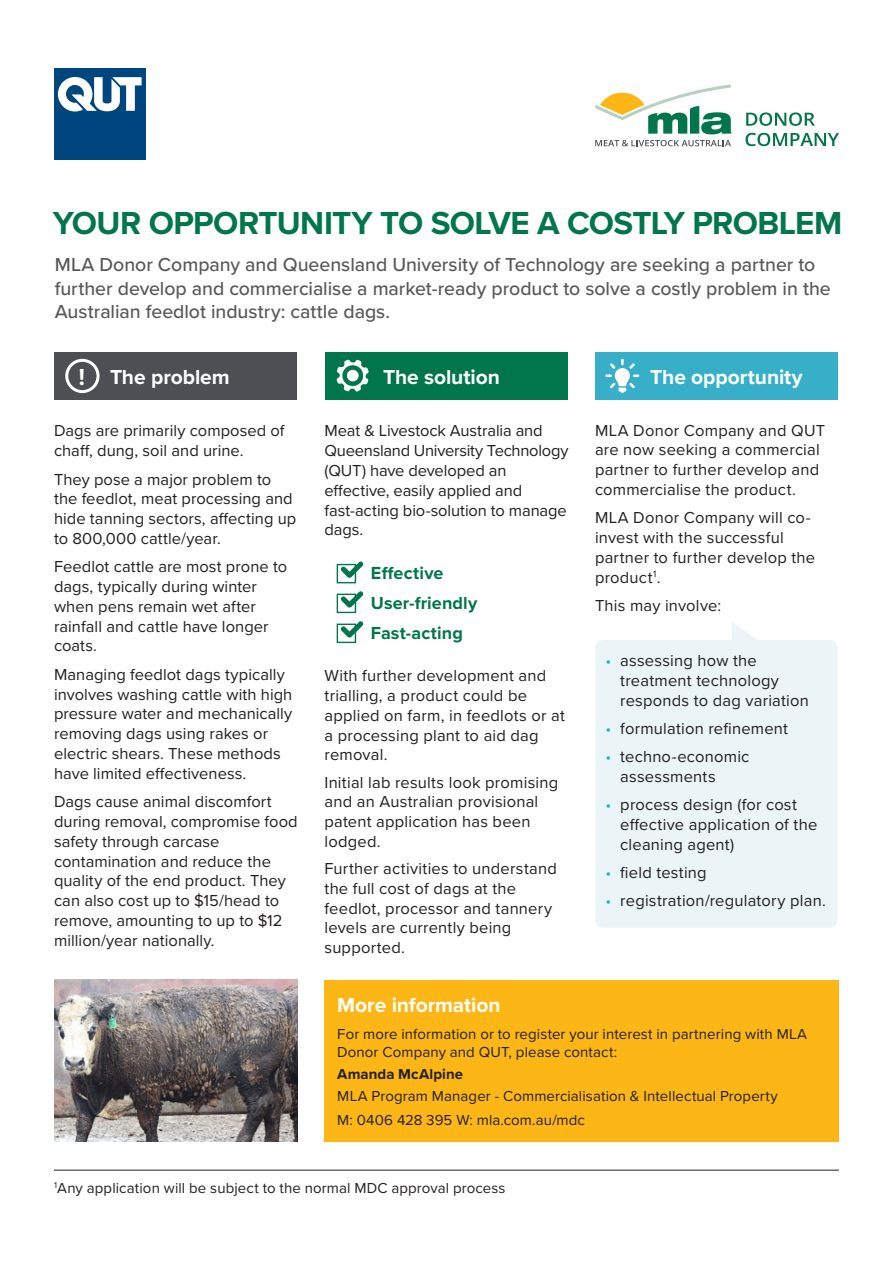
<style>
.page{position:relative;width:893px;height:1263px;background:#fff}
.page>*{position:absolute;margin:0;border:0;box-sizing:border-box;transform-origin:0 0}
.heading_1{font:700 33px "Proxima Nova";letter-spacing:-.02em;color:#00764a}
.t1{font:700 24px "Proxima Nova";color:#fff}
.body{font:700 21px "Proxima Nova";letter-spacing:-.005em;color:#fff}
.heading_1-2{font:500 19.5px/23.4px "Proxima Nova";letter-spacing:-.005em;color:#57585a}
.body-2{font:700 18px "Proxima Nova";letter-spacing:.01em;color:#00764a}
.body-3{font:16.5px/19.8px "Proxima Nova";letter-spacing:.005em;color:#231f20}
.body-4{font:15px/18px "Proxima Nova";letter-spacing:.01em;color:#231f20}
.body-5{font:700 15px "Proxima Nova";letter-spacing:.005em;color:#231f20}
.s1{color:#37afc8}
</style>
<div class="page">
<div style="left:54px;top:68px;width:91px;height:92px;background:#00467e"></div>
<svg style="left:58px;top:77px;width:84px;height:34px"></svg>
<svg style="left:746px;top:112px;width:69px;height:14px"></svg>
<svg style="left:745px;top:133px;width:94px;height:13px"></svg>
<svg style="left:595px;top:84px;width:137px;height:50px"></svg>
<svg style="left:595px;top:140px;width:136px;height:6px"></svg>
<div style="left:324px;top:980px;width:515px;height:161px;background:#fcb615"></div>
<div style="left:55px;top:352px;width:242px;height:48px;background:#4d4f54"></div>
<div style="left:325px;top:352px;width:242px;height:48px;background:#00764a"></div>
<div style="left:595px;top:352px;width:242px;height:48px;background:#37afc8"></div>
<div style="left:65px;top:359px;width:35px;height:34px;border:3px solid #fff;border-radius:50%"></div>
<svg style="left:605px;top:359px;width:34px;height:34px"></svg>
<svg style="left:336px;top:359px;width:33px;height:33px"></svg>
<hr style="left:54px;top:1170px;width:785px;height:1px;background:#231f20">
<img style="left:54px;top:980px;width:244px;height:161px">
<svg style="left:341px;top:561px;width:22px;height:17px"></svg>
<svg style="left:341px;top:591px;width:22px;height:16px"></svg>
<svg style="left:341px;top:621px;width:22px;height:16px"></svg>
<div style="left:337px;top:564px;width:19px;height:19px;border:1px solid #00764a"></div>
<div style="left:337px;top:594px;width:19px;height:19px;border:1px solid #00764a"></div>
<div style="left:337px;top:624px;width:19px;height:19px;border:1px solid #00764a"></div>
<div style="left:595px;top:640px;width:242px;height:288px;background:#ebf4f7;border-radius:9px"></div>
<svg style="left:732px;top:623px;width:25px;height:17px"></svg>
<p class="heading_1" style="left:53px;top:203px;width:791px">YOUR OPPORTUNITY TO SOLVE A COSTLY PROBLEM</p>
<p class="heading_1-2" style="left:55px;top:252px;width:777px">MLA Donor Company and Queensland University of Technology are seeking a partner to further develop and commercialise a market-ready product to solve a costly problem in the<br>Australian feedlot industry: cattle dags.</p>
<p class="t1" style="left:79px;top:363px;width:8px">!</p>
<p class="body" style="left:110px;top:365px;width:121px">The problem</p>
<p class="body" style="left:383px;top:365px;width:118px">The solution</p>
<p class="body" style="left:650px;top:365px;width:154px">The opportunity</p>
<p class="body-3" style="left:54px;top:420px;width:232px">Dags are primarily composed of chaff, dung, soil and urine.</p>
<p class="body-3" style="left:54px;top:468px;width:244px">They pose a major problem to the feedlot, meat processing and hide tanning sectors, affecting up to 800,000 cattle/year.</p>
<p class="body-3" style="left:54px;top:556px;width:235px">Feedlot cattle are most prone to dags, typically during winter when pens remain wet after rainfall and cattle have longer coats.</p>
<p class="body-3" style="left:54px;top:664px;width:240px">Managing feedlot dags typically involves washing cattle with high pressure water and mechanically removing dags using rakes or electric shears. These methods have limited effectiveness.</p>
<p class="body-3" style="left:54px;top:791px;width:245px">Dags cause animal discomfort during removal, compromise food safety through carcase contamination and reduce the quality of the end product. They can also cost up to $15/head to remove, amounting to up to $12 million/year nationally.</p>
<p class="body-3" style="left:324px;top:420px;width:245px">Meat &amp; Livestock Australia and<br>Queensland University Technology (QUT) have developed an effective, easily applied and fast-acting bio-solution to manage dags.</p>
<p class="body-2" style="left:371px;top:562px;width:74px">Effective</p>
<p class="body-2" style="left:371px;top:592px;width:108px">User-friendly</p>
<p class="body-2" style="left:371px;top:623px;width:94px">Fast-acting</p>
<p class="body-3" style="left:324px;top:665px;width:242px">With further development and trialling, a product could be applied on farm, in feedlots or at a processing plant to aid dag removal.</p>
<p class="body-3" style="left:324px;top:771px;width:235px">Initial lab results look promising and an Australian provisional patent application has been lodged.</p>
<p class="body-3" style="left:324px;top:858px;width:234px">Further activities to understand the full cost of dags at the feedlot, processor and tannery levels are currently being supported.</p>
<p class="body-3" style="left:595px;top:419px;width:232px">MLA Donor Company and QUT are now seeking a commercial partner to further develop and commercialise the product.</p>
<p class="body-3" style="left:595px;top:507px;width:222px">MLA Donor Company will co&shy;invest with the successful partner to further develop the product<sup>1</sup>.</p>
<p class="body-3" style="left:595px;top:595px;width:128px">This may involve:</p>
<p class="body-3" style="left:620px;top:650px;width:190px;text-indent:-15px"><span class="s1">•</span> assessing how the treatment technology responds to dag variation</p>
<p class="body-3" style="left:605px;top:718px;width:184px"><span class="s1">•</span> formulation refinement</p>
<p class="body-3" style="left:620px;top:746px;width:131px;text-indent:-15px"><span class="s1">•</span> techno-economic assessments</p>
<p class="body-3" style="left:620px;top:794px;width:199px;text-indent:-15px"><span class="s1">•</span> process design (for cost effective application of the cleaning agent)</p>
<p class="body-3" style="left:605px;top:862px;width:103px"><span class="s1">•</span> field testing</p>
<p class="body-3" style="left:605px;top:890px;width:222px"><span class="s1">•</span> registration/regulatory plan.</p>
<p class="body" style="left:337px;top:993px;width:165px">More information</p>
<p class="body-4" style="left:337px;top:1024px;width:471px">For more information or to register your interest in partnering with MLA<br>Donor Company and QUT, please contact:</p>
<p class="body-5" style="left:337px;top:1065px;width:127px">Amanda McAlpine</p>
<p class="body-4" style="left:337px;top:1087px;width:442px">MLA Program Manager - Commercialisation &amp; Intellectual Property</p>
<p class="body-4" style="left:337px;top:1111px;width:249px">M: 0406 428 395 W: mla.com.au/mdc</p>
<p class="body-4" style="left:54px;top:1178px;width:453px"><sup>1</sup>Any application will be subject to the normal MDC approval process</p>
</div>
